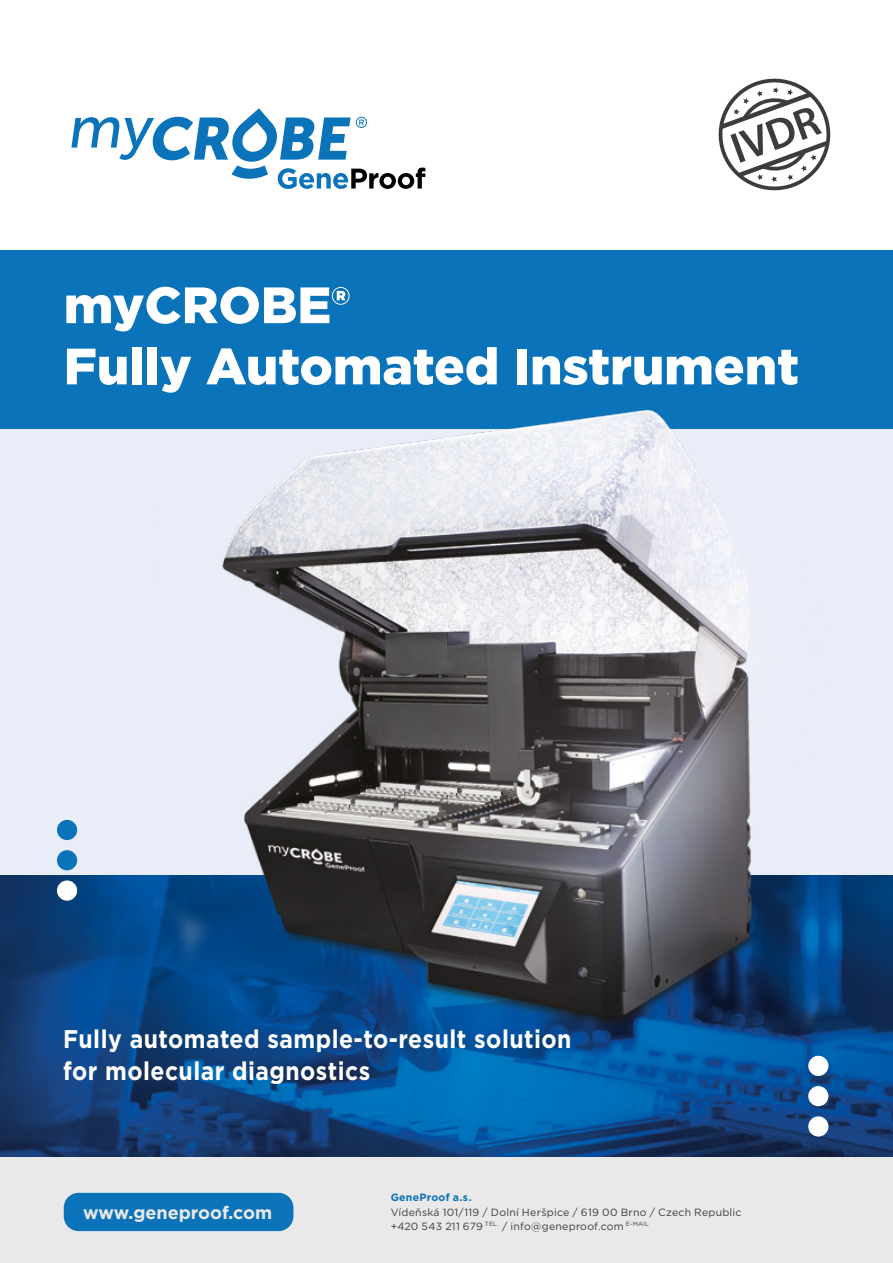
<style>
.page{position:relative;width:893px;height:1263px;background:#fff}
.page>*{position:absolute;margin:0;border:0;box-sizing:border-box;transform-origin:0 0}
.t1{font:900 51px/61.2px "Gotham";color:#fff}
.t2{font:700 25.5px/31.5px "Gotham";letter-spacing:.02em;color:#fff;scale:.9 1}
.t3{font:700 18px "Gotham";color:#e9e9e9}
.t4{font:10.5px/13.5px "Gotham";letter-spacing:.02em;color:#3c3c3b}
.t5{font:700 10.5px "Gotham";letter-spacing:.025em;color:#0a73ba}
</style>
<div class="page">
<div style="left:0;top:406px;width:893px;height:482px;background:#e9edf8"></div>
<div style="left:0;top:250px;width:893px;height:178px;background:#0a73ba"></div>
<img style="left:0;top:875px;width:893px;height:282px">
<div style="left:0;top:1157px;width:893px;height:106px;background:#e9e9e9"></div>
<img style="left:29px;top:409px;width:864px;height:704px">
<div style="left:808px;top:1116px;width:20px;height:20px;background:#fff;border-radius:50%"></div>
<div style="left:808px;top:1086px;width:20px;height:20px;background:#fff;border-radius:50%"></div>
<div style="left:808px;top:1056px;width:20px;height:20px;background:#fff;border-radius:50%"></div>
<div style="left:57px;top:880px;width:20px;height:21px;background:#fff;border-radius:50%"></div>
<div style="left:57px;top:850px;width:20px;height:20px;background:#0a73ba;border-radius:50%"></div>
<div style="left:57px;top:820px;width:20px;height:20px;background:#0a73ba;border-radius:50%"></div>
<div style="left:64px;top:1193px;width:229px;height:38px;background:#0a73ba;border-radius:15px"></div>
<svg style="left:71px;top:108px;width:354px;height:81px"></svg>
<svg style="left:718px;top:78px;width:113px;height:113px"></svg>
<h1 class="t1" style="left:64px;top:274px;width:737px">myCROBE®<br>Fully Automated Instrument</h1>
<h2 class="t2" style="left:63px;top:1023px;width:566px">Fully automated sample-to-result solution for molecular diagnostics</h2>
<h3 class="t3" style="left:83px;top:1201px;width:190px">www.geneproof.com</h3>
<p class="t5" style="left:391px;top:1190px;width:82px">GeneProof a.s.</p>
<p class="t4" style="left:391px;top:1205px;width:352px">Vídeňská 101/119 / Dolní Heršpice / 619 00 Brno / Czech Republic +420 543 211 679 <sup>TEL.</sup> / info@geneproof.com <sup>E-MAIL</sup></p>
</div>
